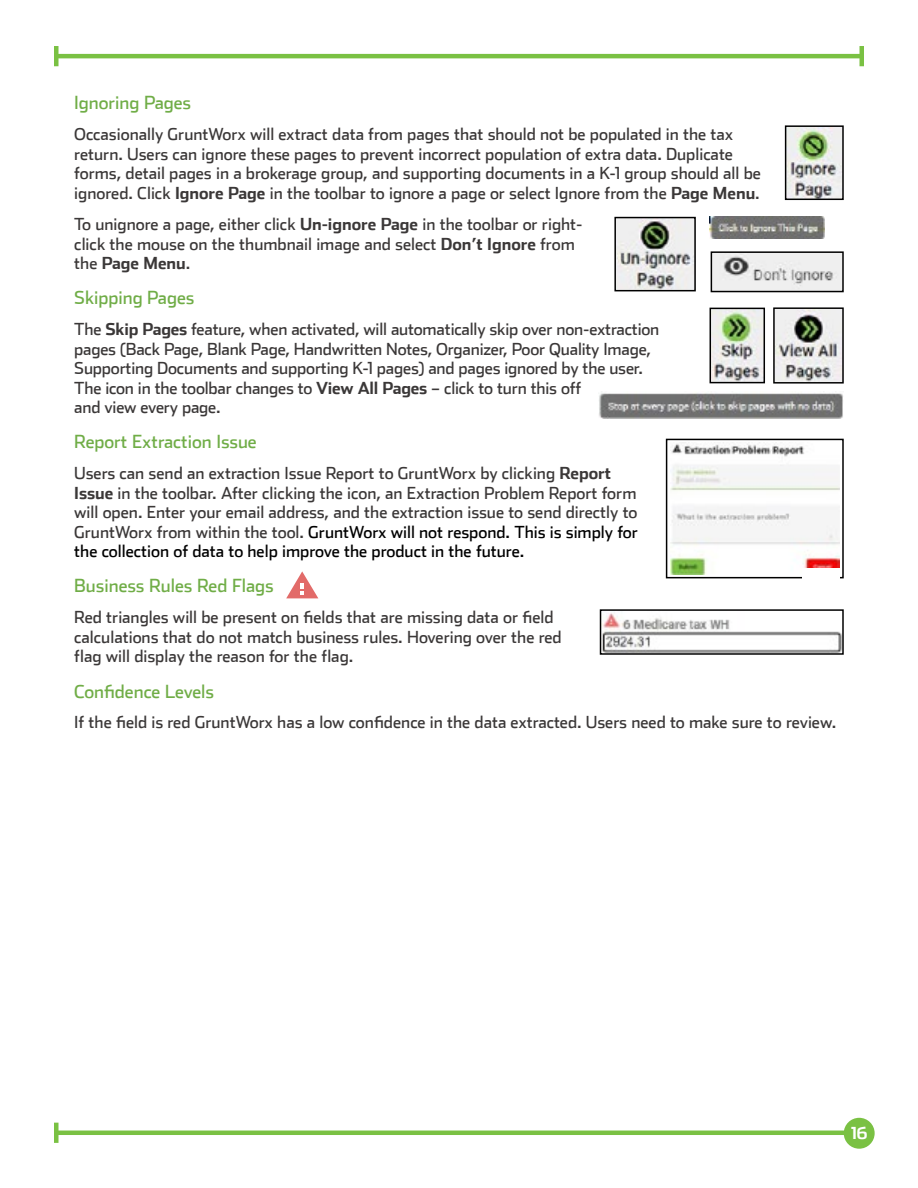
<style>
.page{position:relative;width:918px;height:1188px;background:#fff}
.page>*{position:absolute;margin:0;border:0;box-sizing:border-box;transform-origin:0 0}
.Heading_2{font:18px "Stainless";color:#70ad47}
.t1{font:16.5px/19.5px "Stainless";color:#3b3838}
.t2{font:700 16.5px "Stainless";color:#fff}
.s1{font-weight:700}
.s2{color:#000}
</style>
<div class="page">
<img style="left:788px;top:128px;width:53px;height:69px">
<div style="left:785px;top:125px;width:59px;height:75px;border:2px solid #000"></div>
<img style="left:617px;top:220px;width:76px;height:68px">
<div style="left:614px;top:217px;width:82px;height:74px;border:2px solid #000"></div>
<img style="left:709px;top:216px;width:116px;height:23px">
<img style="left:714px;top:254px;width:127px;height:35px">
<div style="left:711px;top:251px;width:133px;height:41px;border:2px solid #000"></div>
<img style="left:599px;top:391px;width:244px;height:28px">
<img style="left:713px;top:311px;width:49px;height:69px">
<div style="left:710px;top:308px;width:55px;height:75px;border:2px solid #000"></div>
<img style="left:775px;top:309px;width:67px;height:73px">
<div style="left:773px;top:307px;width:71px;height:77px;border:1px solid #000"></div>
<img style="left:670px;top:442px;width:169px;height:133px">
<div style="left:666px;top:439px;width:178px;height:139px;border:2px solid #000"></div>
<svg style="left:286px;top:571px;width:32px;height:27px"></svg>
<img style="left:603px;top:613px;width:238px;height:39px">
<div style="left:600px;top:609px;width:244px;height:46px;border:2px solid #000"></div>
<hr style="left:56px;top:1131px;width:806px;height:4px;background:#7ac143">
<hr style="left:54px;top:1123px;width:4px;height:20px;background:#7ac143">
<hr style="left:56px;top:54px;width:806px;height:4px;background:#7ac143">
<hr style="left:54px;top:46px;width:4px;height:20px;background:#7ac143">
<hr style="left:860px;top:46px;width:4px;height:20px;background:#7ac143">
<div style="left:844px;top:1118px;width:31px;height:31px;background:#7ac143;border-radius:50%"></div>
<div style="left:802px;top:568px;width:38px;height:20px;background:#fff"></div>
<p class="Heading_2" style="left:74px;top:92px;width:118px">Ignoring Pages</p>
<p class="t1" style="left:74px;top:124px;width:688px">Occasionally GruntWorx will extract data from pages that should not be populated in the tax return. Users can ignore these pages to prevent incorrect population of extra data. Duplicate forms, detail pages in a brokerage group, and supporting documents in a K-1 group should all be ignored. Click <span class="s1">Ignore Page</span> in the toolbar to ignore a page or select Ignore from the <span class="s1">Page Menu</span>.</p>
<p class="t1" style="left:74px;top:214px;width:510px">To unignore a page, either click <span class="s1">Un-ignore Page</span> in the toolbar or right&shy;click the mouse on the thumbnail image and select <span class="s1">Don’t Ignore</span> from the <span class="s1">Page Menu</span>.</p>
<p class="Heading_2" style="left:74px;top:286px;width:122px">Skipping Pages</p>
<p class="t1" style="left:74px;top:319px;width:587px">The <span class="s1">Skip Pages</span> feature, when activated, will automatically skip over non-extraction pages (Back Page, Blank Page, Handwritten Notes, Organizer, Poor Quality Image, Supporting Documents and supporting K-1 pages) and pages ignored by the user.<br>The icon in the toolbar changes to <span class="s1">View All Pages</span> – click to turn this off<br>and view every page.</p>
<p class="Heading_2" style="left:74px;top:430px;width:184px">Report Extraction Issue</p>
<p class="t1" style="left:74px;top:463px;width:565px">Users can send an extraction Issue Report to GruntWorx by clicking <span class="s1">Report Issue</span> in the toolbar. After clicking the icon, an Extraction Problem Report form will open. Enter your email address, and the extraction issue to send directly to GruntWorx from within the tool. <span class="s2">GruntWorx will not respond. This is simply for the collection of data to help improve the product in the future.</span></p>
<p class="Heading_2" style="left:74px;top:574px;width:201px">Business Rules Red Flags</p>
<p class="t1" style="left:74px;top:607px;width:489px">Red triangles will be present on fields that are missing data or field calculations that do not match business rules. Hovering over the red flag will display the reason for the flag.</p>
<p class="Heading_2" style="left:74px;top:681px;width:141px">Confidence Levels</p>
<p class="t1" style="left:74px;top:712px;width:764px">If the field is red GruntWorx has a low confidence in the data extracted. Users need to make sure to review.</p>
<p class="t2" style="left:851px;top:1123px;width:18px">16</p>
</div>
